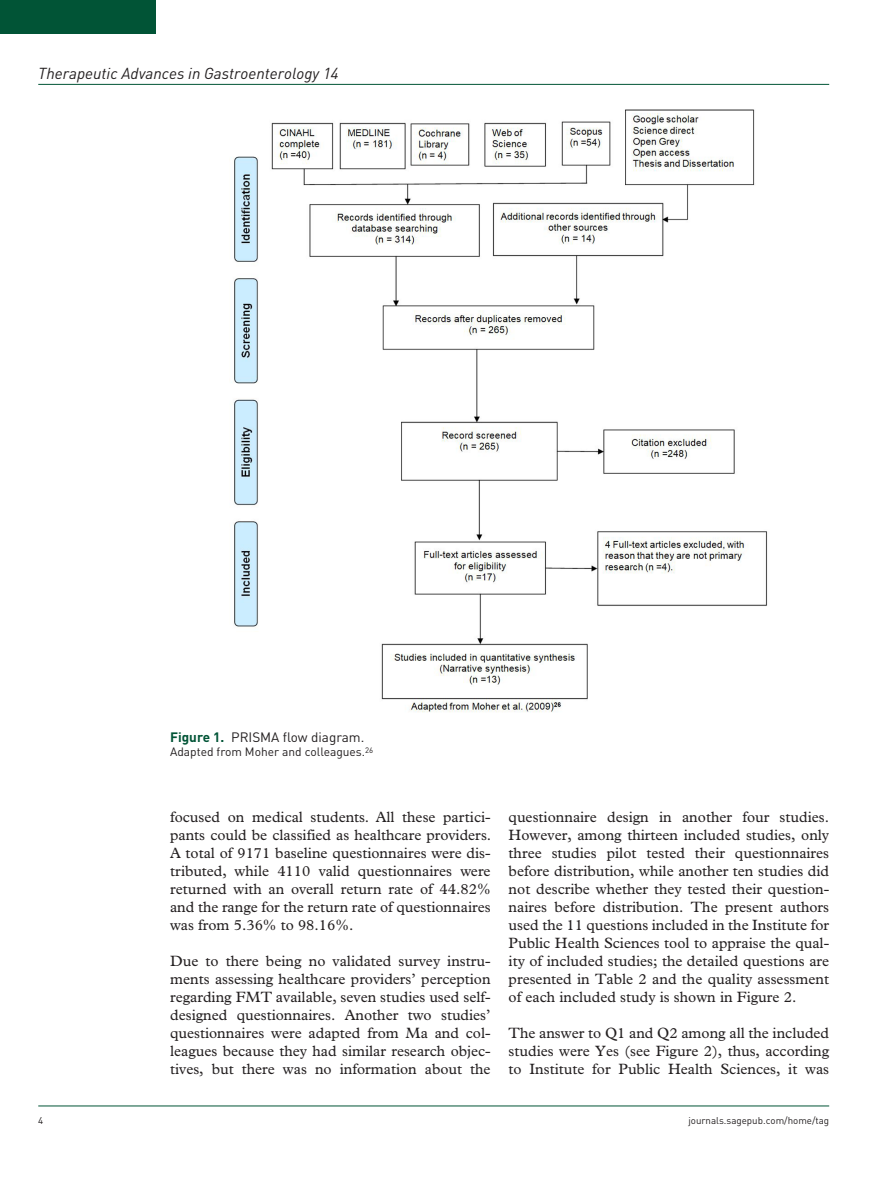
<style>
.page{position:relative;width:893px;height:1191px;background:#fff}
.page>*{position:absolute;margin:0;border:0;box-sizing:border-box;transform-origin:0 0}
.t1{font:italic 15.75px "DIN";color:#231f20}
.t2{font:15px/18px "Plantin Std";color:#231f20;text-align:justify}
.t3{font:13.5px "DIN";color:#231f20}
.t4{font:12px "DIN";color:#231f20}
.t5{font:9.75px "DIN";color:#231f20}
.s1{font-weight:700;color:#015436}
</style>
<div class="page">
<hr style="left:38px;top:84px;width:791px;height:1px;background:#015436">
<hr style="left:38px;top:1105px;width:791px;height:1px;background:#015436">
<div style="left:0;top:0;width:155px;height:34px;background:#015436"></div>
<img style="left:234px;top:109px;width:534px;height:604px">
<p class="t1" style="left:38px;top:63px;width:302px">Therapeutic Advances in Gastroenterology 14</p>
<p class="t3" style="left:170px;top:728px;width:196px"><span class="s1">Figure 1.</span> PRISMA flow diagram.</p>
<p class="t4" style="left:170px;top:744px;width:205px">Adapted from Moher and colleagues.<sup>26</sup></p>
<p class="t2" style="left:170px;top:808px;width:323px">focused on medical students. All these partici&shy;pants could be classified as healthcare providers.<br>A total of 9171 baseline questionnaires were dis&shy;tributed, while 4110 valid questionnaires were returned with an overall return rate of 44.82% and the range for the return rate of questionnaires was from 5.36% to 98.16%.</p>
<p class="t2" style="left:170px;top:952px;width:322px">Due to there being no validated survey instru&shy;ments assessing healthcare providers’ perception regarding FMT available, seven studies used self&shy;designed questionnaires. Another two studies’ questionnaires were adapted from Ma and col&shy;leagues because they had similar research objec&shy;tives, but there was no information about the</p>
<p class="t2" style="left:509px;top:808px;width:322px">questionnaire design in another four studies.<br>However, among thirteen included studies, only three studies pilot tested their questionnaires before distribution, while another ten studies did not describe whether they tested their question&shy;naires before distribution. The present authors used the 11 questions included in the Institute for Public Health Sciences tool to appraise the qual&shy;ity of included studies; the detailed questions are presented in Table 2 and the quality assessment of each included study is shown in Figure 2.</p>
<p class="t2" style="left:509px;top:1024px;width:322px">The answer to Q1 and Q2 among all the included studies were Yes (see Figure 2), thus, according to Institute for Public Health Sciences, it was</p>
<p class="t5" style="left:38px;top:1114px;width:7px">4</p>
<p class="t5" style="left:688px;top:1114px;width:142px">journals.sagepub.com/home/tag</p>
</div>
